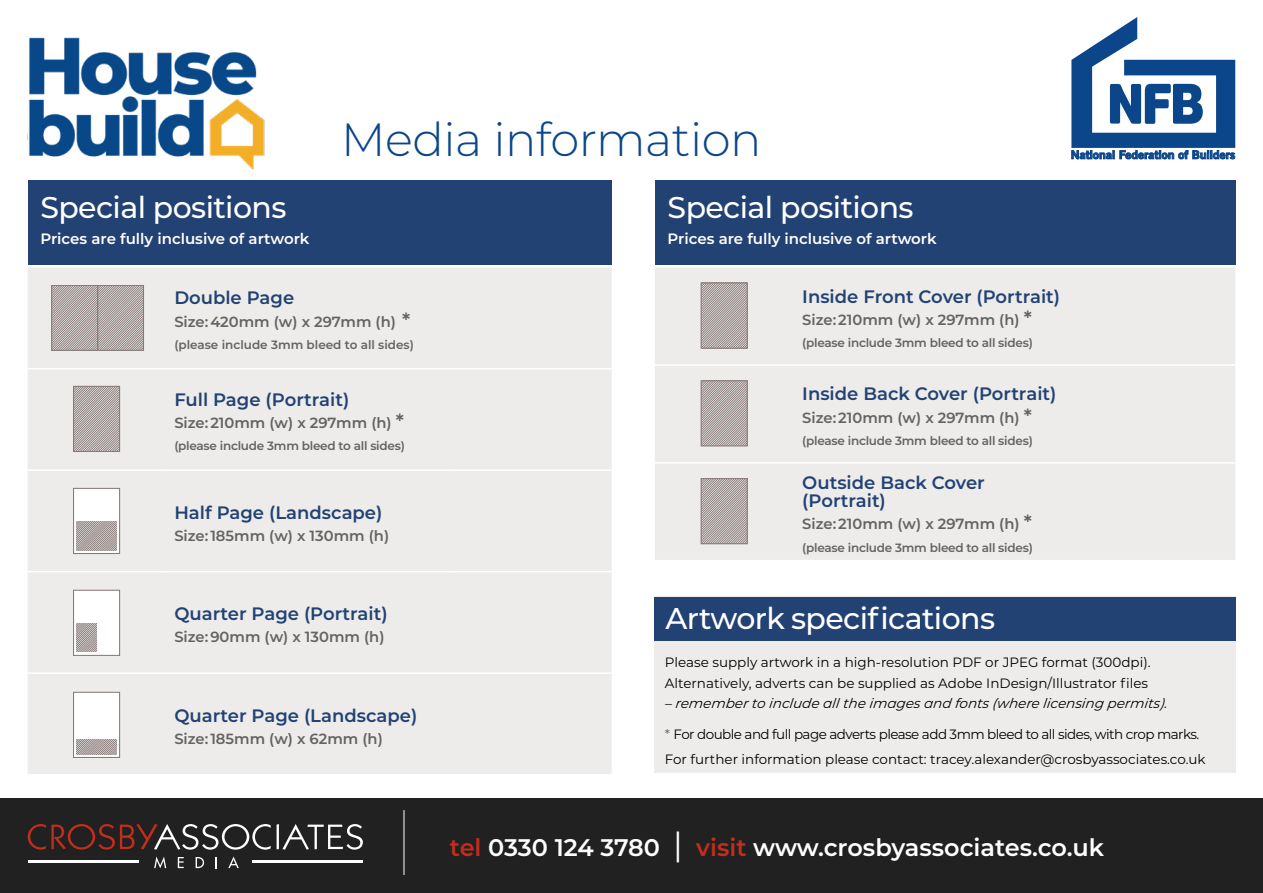
<style>
.page{position:relative;width:1263px;height:893px;background:#fff}
.page>*{position:absolute;margin:0;border:0;box-sizing:border-box;transform-origin:0 0}
.t1{font:300 46.5px "Montserrat";letter-spacing:-.01em;color:#0b4689}
.t2{font:500 30px "Montserrat";letter-spacing:-.02em;color:#fff}
.t3{font:600 24px "Montserrat";color:#fff}
.t4{font:600 18px/18px "Montserrat";color:#214273}
.t5{font:600 15px "Montserrat";color:#fff}
.t6{font:600 14.7px "Montserrat";color:#636362}
.t7{font:13.5px/20.7px "Montserrat";color:#000}
.t8{font:italic 13.5px "Montserrat";color:#000}
.t9{font:600 12px "Montserrat";letter-spacing:-.02em;color:#636362}
.t10{font:600 12px "Montserrat";color:#636362}
.t11{font:700 11.4px "News Gothic BT";color:#0b468a;scale:1.08 1}
.s1{font-size:19.5px}
.s2{color:#636362}
.s3{color:#c32d1c}
.s4{font-weight:400;font-size:33px}
</style>
<div class="page">
<div style="left:28px;top:180px;width:583px;height:85px;background:#214273"></div>
<div style="left:655px;top:180px;width:580px;height:85px;background:#214273"></div>
<div style="left:654px;top:597px;width:581px;height:176px;background:#edeceb"></div>
<div style="left:654px;top:597px;width:581px;height:44px;background:#214273"></div>
<div style="left:28px;top:267px;width:584px;height:507px;background:#edeceb"></div>
<hr style="left:28px;top:368px;width:138px;height:1px;background:#fff">
<hr style="left:166px;top:368px;width:283px;height:1px;background:#fff">
<hr style="left:449px;top:368px;width:163px;height:1px;background:#fff">
<hr style="left:28px;top:469px;width:138px;height:2px;background:#fff">
<hr style="left:166px;top:469px;width:283px;height:2px;background:#fff">
<hr style="left:449px;top:469px;width:163px;height:2px;background:#fff">
<hr style="left:28px;top:571px;width:138px;height:1px;background:#fff">
<hr style="left:166px;top:571px;width:283px;height:1px;background:#fff">
<hr style="left:449px;top:571px;width:163px;height:1px;background:#fff">
<hr style="left:28px;top:672px;width:138px;height:2px;background:#fff">
<hr style="left:166px;top:672px;width:283px;height:2px;background:#fff">
<hr style="left:449px;top:672px;width:163px;height:2px;background:#fff">
<svg style="left:53px;top:285px;width:91px;height:65px;background:#b2aaa9"></svg>
<div style="left:51px;top:285px;width:47px;height:66px;border:1px solid #867977"></div>
<svg style="left:75px;top:388px;width:43px;height:62px;background:#b4acab"></svg>
<div style="left:73px;top:386px;width:47px;height:66px;border:1px solid #867977"></div>
<div style="left:74px;top:488px;width:46px;height:65px;background:#fff"></div>
<div style="left:73px;top:488px;width:47px;height:66px;border:1px solid #867977"></div>
<svg style="left:77px;top:521px;width:40px;height:29px"></svg>
<div style="left:74px;top:590px;width:46px;height:65px;background:#fff"></div>
<div style="left:73px;top:590px;width:47px;height:66px;border:1px solid #867977"></div>
<svg style="left:77px;top:623px;width:20px;height:29px"></svg>
<div style="left:74px;top:692px;width:46px;height:65px;background:#fff"></div>
<div style="left:73px;top:692px;width:47px;height:65px;border:1px solid #867977"></div>
<svg style="left:77px;top:740px;width:40px;height:14px"></svg>
<div style="left:655px;top:267px;width:580px;height:293px;background:#edeceb"></div>
<hr style="left:655px;top:364px;width:139px;height:2px;background:#fff">
<hr style="left:794px;top:364px;width:282px;height:2px;background:#fff">
<hr style="left:1076px;top:364px;width:159px;height:2px;background:#fff">
<hr style="left:655px;top:462px;width:139px;height:2px;background:#fff">
<hr style="left:794px;top:462px;width:282px;height:2px;background:#fff">
<hr style="left:1076px;top:462px;width:159px;height:2px;background:#fff">
<svg style="left:703px;top:285px;width:43px;height:62px;background:#b4abaa"></svg>
<div style="left:701px;top:283px;width:47px;height:66px;border:1px solid #867977"></div>
<svg style="left:703px;top:382px;width:43px;height:62px;background:#b4acaa"></svg>
<div style="left:701px;top:380px;width:47px;height:66px;border:1px solid #867977"></div>
<svg style="left:703px;top:480px;width:43px;height:62px;background:#b3abaa"></svg>
<div style="left:701px;top:478px;width:47px;height:66px;border:1px solid #867977"></div>
<svg style="left:1071px;top:17px;width:164px;height:131px"></svg>
<div style="left:0;top:798px;width:1263px;height:95px;background:#212121"></div>
<svg style="left:28px;top:824px;width:243px;height:26px"></svg>
<svg style="left:277px;top:824px;width:86px;height:26px"></svg>
<hr style="left:252px;top:861px;width:111px;height:2px;background:#fff">
<hr style="left:28px;top:861px;width:110px;height:2px;background:#fff">
<svg style="left:154px;top:856px;width:12px;height:12px"></svg>
<svg style="left:178px;top:857px;width:6px;height:11px"></svg>
<svg style="left:196px;top:857px;width:8px;height:11px"></svg>
<svg style="left:228px;top:856px;width:11px;height:12px"></svg>
<hr style="left:404px;top:810px;width:1px;height:65px;background:#fff">
<img style="left:29px;top:37px;width:228px;height:57px">
<img style="left:29px;top:94px;width:236px;height:76px">
<h2 class="t2" style="left:40px;top:187px;width:247px">Special positions</h2>
<p class="t5" style="left:40px;top:228px;width:271px">Prices are fully inclusive of artwork</p>
<h1 class="t1" style="left:341px;top:108px;width:422px">Media information</h1>
<h2 class="t2" style="left:668px;top:187px;width:247px">Special positions</h2>
<p class="t5" style="left:668px;top:228px;width:271px">Prices are fully inclusive of artwork</p>
<p class="t11" style="left:1071px;top:148px;width:154px">National Federation of Builders</p>
<h3 class="t4" style="left:174px;top:288px;width:121px">Double Page</h3>
<p class="t6" style="left:174px;top:311px;width:237px">Size:420mm (w) x 297mm (h) <span class="s1">*</span></p>
<p class="t10" style="left:174px;top:336px;width:241px">(please include 3mm bleed to all sides)</p>
<h3 class="t4" style="left:174px;top:390px;width:176px">Full Page (Portrait)</h3>
<p class="t6" style="left:174px;top:413px;width:231px">Size:210mm (w) x 297mm (h) <span class="s1">*</span></p>
<p class="t9" style="left:174px;top:438px;width:232px">(please include 3mm bleed to all sides)</p>
<h3 class="t4" style="left:174px;top:502px;width:210px">Half Page (Landscape)</h3>
<p class="t6" style="left:174px;top:525px;width:216px">Size:185mm (w) x 130mm (h)</p>
<h3 class="t4" style="left:802px;top:286px;width:259px">Inside Front Cover (Portrait)</h3>
<p class="t6" style="left:802px;top:309px;width:231px">Size:210mm (w) x 297mm (h) <span class="s1">*</span></p>
<p class="t9" style="left:802px;top:334px;width:232px">(please include 3mm bleed to all sides)</p>
<h3 class="t4" style="left:802px;top:384px;width:256px">Inside Back Cover (Portrait)</h3>
<p class="t6" style="left:802px;top:407px;width:231px">Size:210mm (w) x 297mm (h) <span class="s1">*</span></p>
<p class="t9" style="left:802px;top:432px;width:232px">(please include 3mm bleed to all sides)</p>
<h3 class="t4" style="left:802px;top:473px;width:184px">Outside Back Cover (Portrait)</h3>
<p class="t6" style="left:802px;top:514px;width:231px">Size:210mm (w) x 297mm (h) <span class="s1">*</span></p>
<p class="t9" style="left:802px;top:539px;width:232px">(please include 3mm bleed to all sides)</p>
<h3 class="t4" style="left:174px;top:604px;width:215px">Quarter Page (Portrait)</h3>
<p class="t6" style="left:174px;top:627px;width:212px">Size:90mm (w) x 130mm (h)</p>
<h3 class="t4" style="left:174px;top:705px;width:244px">Quarter Page (Landscape)</h3>
<p class="t6" style="left:174px;top:728px;width:210px">Size:185mm (w) x 62mm (h)</p>
<h2 class="t2" style="left:665px;top:597px;width:331px">Artwork specifications</h2>
<p class="t7" style="left:665px;top:652px;width:487px">Please supply artwork in a high-resolution PDF or JPEG format (300dpi).<br>Alternatively, adverts can be supplied as Adobe InDesign/Illustrator files</p>
<p class="t8" style="left:665px;top:694px;width:506px">– remember to include all the images and fonts (where licensing permits).</p>
<p class="t7" style="left:665px;top:722px;width:542px;line-height:24.9px"><span class="s2">*</span> For double and full page adverts please add 3mm bleed to all sides, with crop marks.<br>For further information please contact: tracey.alexander@crosbyassociates.co.uk</p>
<h3 class="t3" style="left:450px;top:830px;width:656px"><span class="s3">tel</span> 0330 124 3780 <span class="s4">|</span> <span class="s3">visit</span> www.crosbyassociates.co.uk</h3>
</div>
